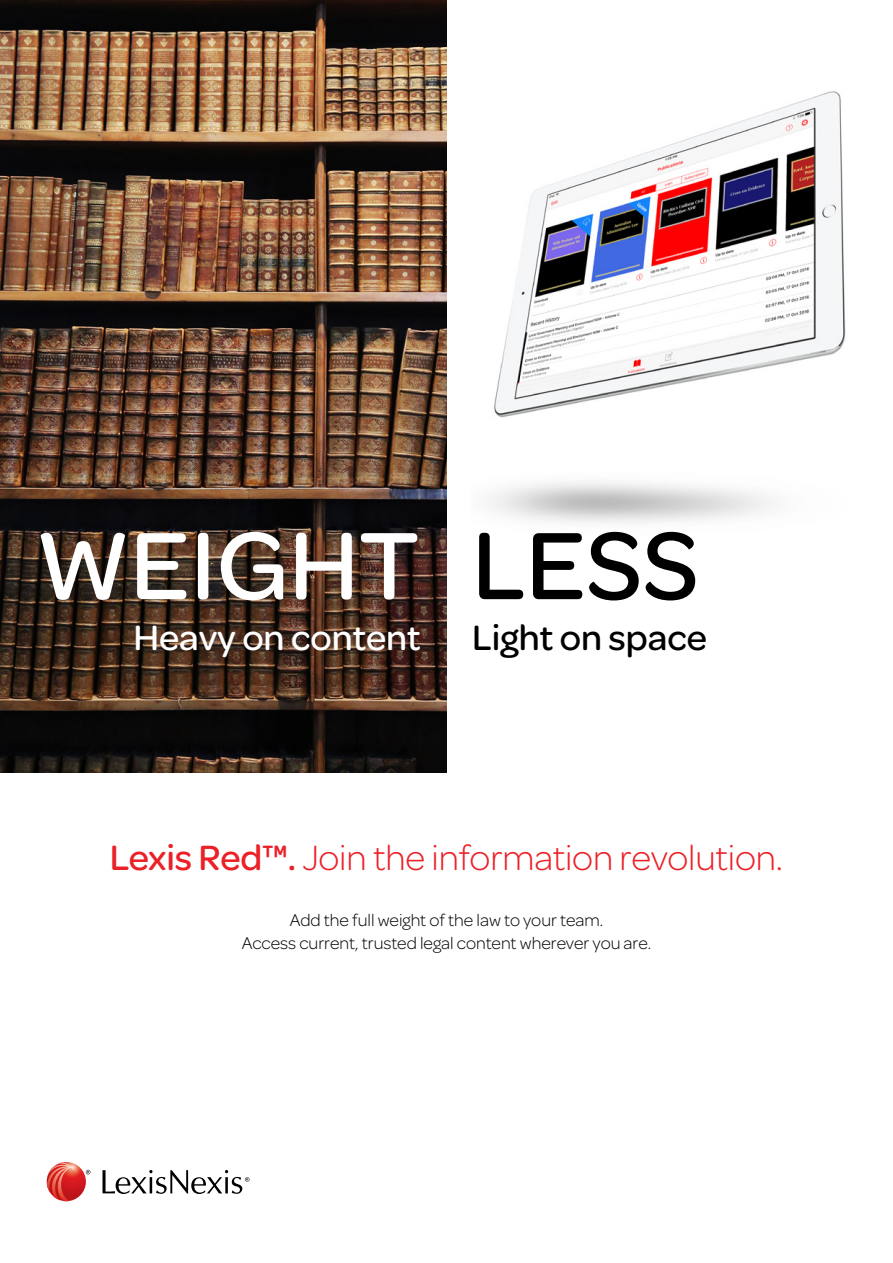
<style>
.page{position:relative;width:893px;height:1263px;background:#fff}
.page>*{position:absolute;margin:0;border:0;box-sizing:border-box;transform-origin:0 0}
.t1{font:500 102px "Omnes";color:#fff}
.t2{font:300 37.5px "Omnes";letter-spacing:-.005em;color:#ec2027}
.t3{font:500 37.5px "Omnes";color:#fff}
.t4{font:500 37.5px "Omnes";color:#000}
.t5{font:300 18px/22.5px "Omnes";color:#000;text-align:center}
.s1{color:#000}
.s2{font-weight:500}
</style>
<div class="page">
<svg style="left:86px;top:1170px;width:4px;height:4px"></svg>
<svg style="left:103px;top:1170px;width:146px;height:24px"></svg>
<svg style="left:47px;top:1162px;width:39px;height:39px"></svg>
<svg style="left:47px;top:1162px;width:32px;height:39px"></svg>
<img style="left:0;top:0;width:846px;height:772px">
<h1 class="t1" style="left:36px;top:495px;width:665px">WEIGHT <span class="s1">LESS</span></h1>
<h2 class="t3" style="left:133px;top:611px;width:289px">Heavy on content</h2>
<h2 class="t4" style="left:472px;top:611px;width:236px">Light on space</h2>
<h2 class="t2" style="left:110px;top:833px;width:675px"><span class="s2">Lexis Red™.</span> Join the information revolution.</h2>
<p class="t5" style="left:242px;top:909px;width:411px">Add the full weight of the law to your team.<br>Access current, trusted legal content wherever you are.</p>
</div>
